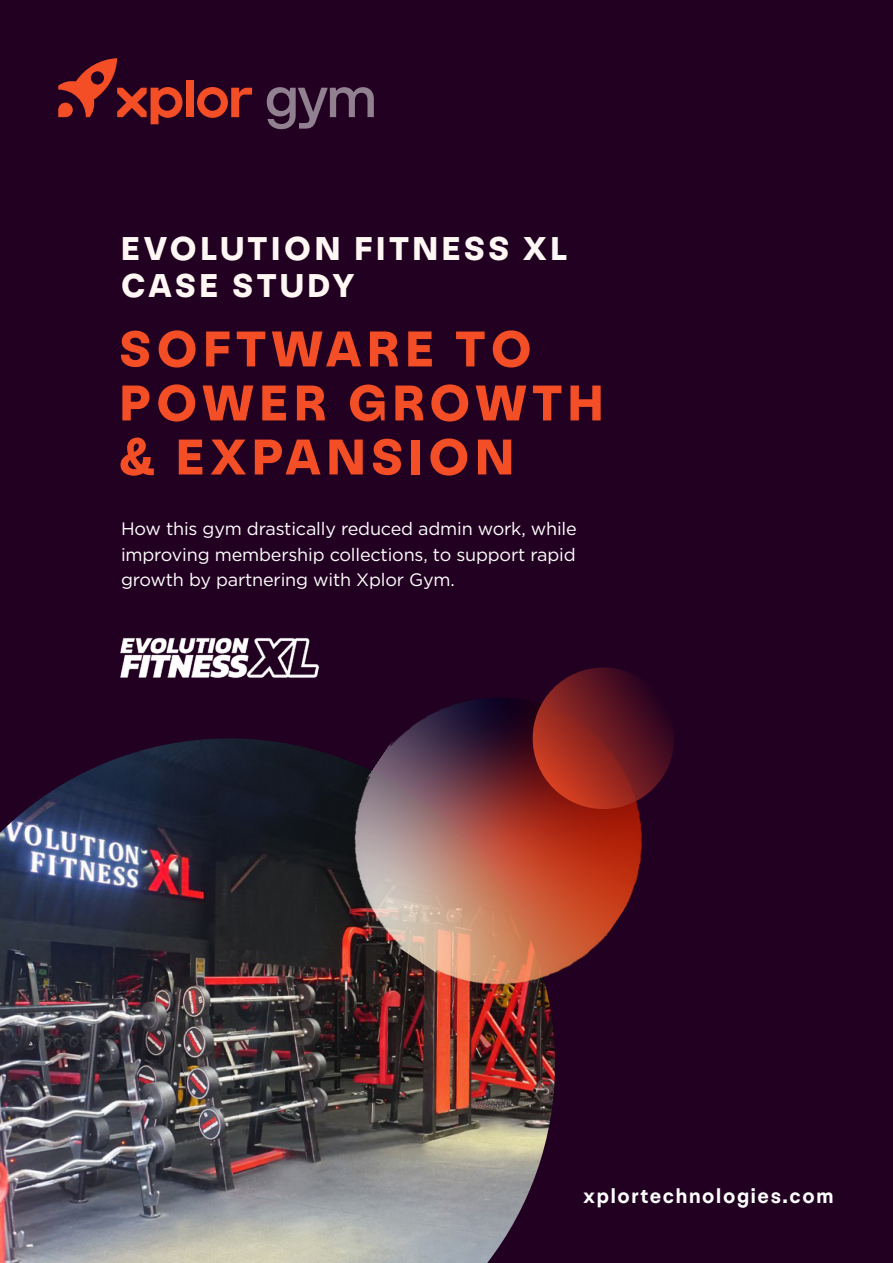
<style>
.page{position:relative;width:893px;height:1263px;background:#220021}
.page>*{position:absolute;margin:0;border:0;box-sizing:border-box;transform-origin:0 0}
.t1{font:900 52.5px/54px "NN Nouvelle Grotesk STD";letter-spacing:.11em;color:#f44e27}
.t2{font:900 34.5px/37.5px "NN Nouvelle Grotesk STD";letter-spacing:.11em;color:#fff7f3}
.t3{font:700 21px "NN Nouvelle Grotesk STD";letter-spacing:.08em;color:#fff}
.t4{font:18px/25.5px "Gotham";letter-spacing:-.01em;color:#fff;text-align:justify}
</style>
<div class="page">
<img style="left:0;top:738px;width:555px;height:525px">
<img style="left:298px;top:697px;width:345px;height:343px">
<svg style="left:523px;top:667px;width:151px;height:152px"></svg>
<div style="left:186px;top:81px;width:8px;height:36px;background:#f44e27"></div>
<svg style="left:197px;top:87px;width:55px;height:31px"></svg>
<svg style="left:58px;top:58px;width:124px;height:66px"></svg>
<svg style="left:267px;top:87px;width:107px;height:42px"></svg>
<img style="left:120px;top:637px;width:200px;height:41px">
<h2 class="t2" style="left:121px;top:230px;width:448px">EVOLUTION FITNESS XL<br>CASE STUDY</h2>
<h1 class="t1" style="left:119px;top:322px;width:485px">SOFTWARE TO<br>POWER GROWTH &amp; EXPANSION</h1>
<p class="t4" style="left:121px;top:516px;width:457px">How this gym drastically reduced admin work, while improving membership collections, to support rapid growth by partnering with Xplor Gym.</p>
<p class="t3" style="left:584px;top:1182px;width:251px">xplortechnologies.com</p>
</div>
